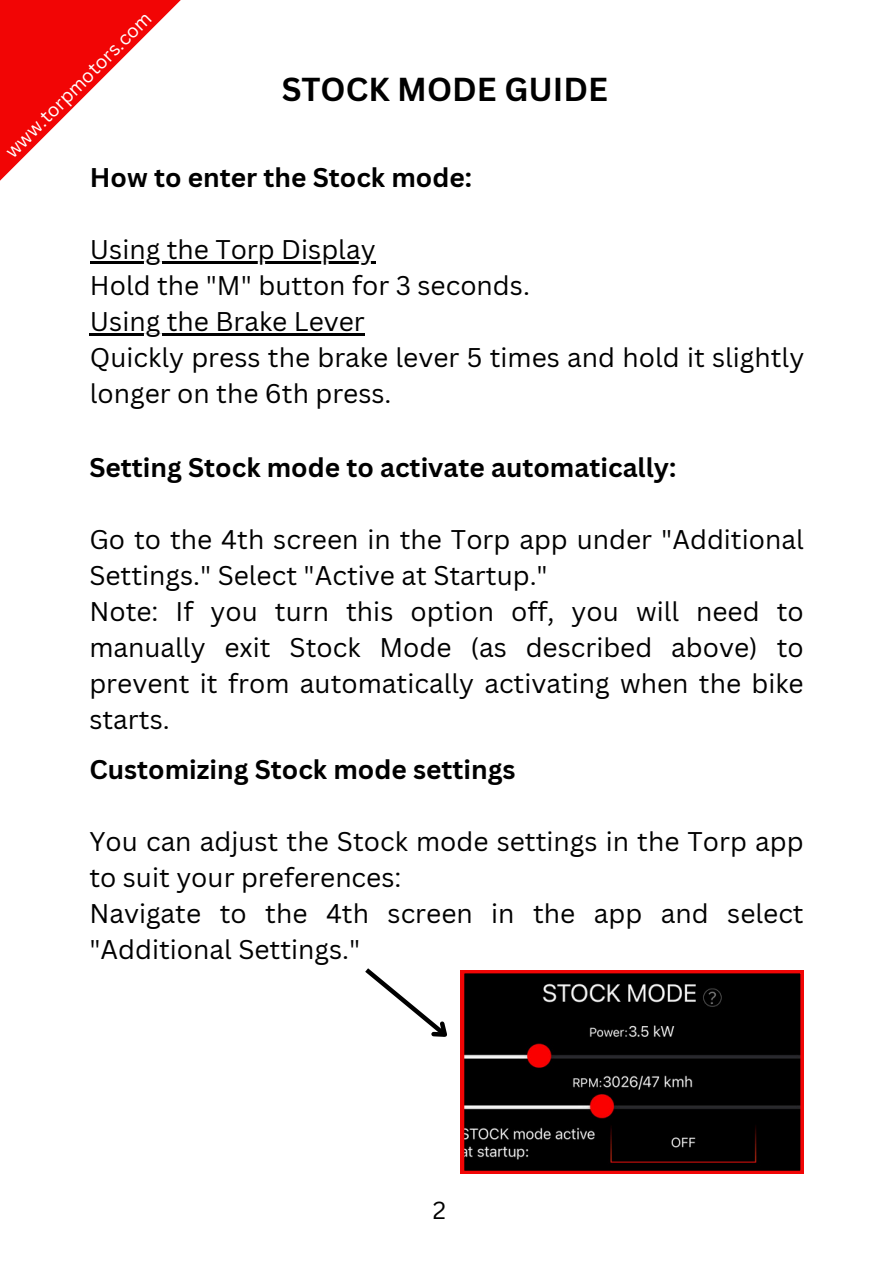
<style>
.page{position:relative;width:894px;height:1264px;background:#fff}
.page>*{position:absolute;margin:0;border:0;box-sizing:border-box;transform-origin:0 0}
.t1{font:700 32.25px "Canva Sans";color:#000}
.t2{font:26.25px/36px "Canva Sans";color:#000}
.t3{font:700 26.25px "Canva Sans";color:#000}
.t4{font:24px "Canva Sans";color:#000}
.t5{font:18.75px "Canva Sans";color:#fff}
</style>
<div class="page">
<svg style="left:0;top:0;width:181px;height:181px"></svg>
<svg style="left:461px;top:970px;width:342px;height:203px;background:#190a0b"></svg>
<hr style="left:90px;top:262px;width:285px;height:2px;background:#000">
<hr style="left:90px;top:334px;width:275px;height:2px;background:#000">
<svg style="left:365px;top:968px;width:82px;height:69px"></svg>
<p class="t5" style="left:0;top:147px;width:199px;rotate:-45deg">www.torpmotors.com</p>
<p class="t1" style="left:281px;top:70px;width:328px">STOCK MODE GUIDE</p>
<p class="t3" style="left:90px;top:162px;width:383px">How to enter the Stock mode:</p>
<p class="t2" style="left:90px;top:232px;width:715px">Using the Torp Display<br>Hold the "M" button for 3 seconds.<br>Using the Brake Lever<br>Quickly press the brake lever 5 times and hold it slightly longer on the 6th press.</p>
<p class="t3" style="left:89px;top:452px;width:588px">Setting Stock mode to activate automatically:</p>
<p class="t2" style="left:89px;top:522px;width:715px">Go to the 4th screen in the Torp app under "Additional Settings." Select "Active at Startup."<br>Note: If you turn this option off, you will need to manually exit Stock Mode (as described above) to prevent it from automatically activating when the bike starts.</p>
<p class="t3" style="left:89px;top:753px;width:427px">Customizing Stock mode settings</p>
<p class="t2" style="left:89px;top:823px;width:715px">You can adjust the Stock mode settings in the Torp app to suit your preferences:<br>Navigate to the 4th screen in the app and select "Additional Settings."</p>
<p class="t4" style="left:432px;top:1195px;width:15px">2</p>
</div>
